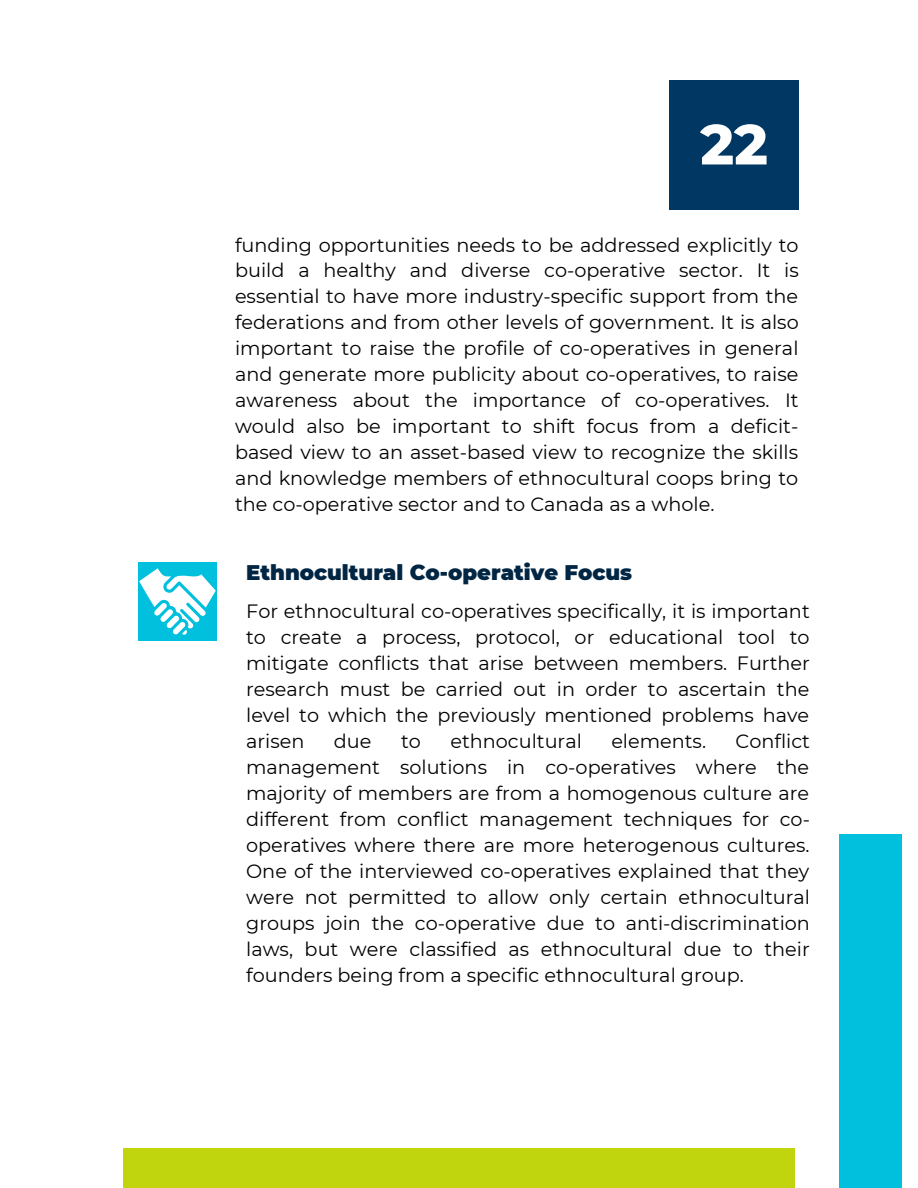
<style>
.page{position:relative;width:918px;height:1188px;background:#fff}
.page>*{position:absolute;margin:0;border:0;box-sizing:border-box;transform-origin:0 0}
.t1{font:800 56.4px "Montserrat";color:#fff}
.t2{font:900 21.15px "Montserrat";color:#002644}
.t3{font:19.2px/26px "Montserrat";color:#000;text-align:justify}
</style>
<div class="page">
<div style="left:669px;top:80px;width:130px;height:130px;background:#003863"></div>
<div style="left:839px;top:834px;width:63px;height:354px;background:#00c0de"></div>
<div style="left:138px;top:562px;width:79px;height:79px;background:#00c0de"></div>
<svg style="left:139px;top:568px;width:77px;height:67px"></svg>
<div style="left:123px;top:1148px;width:672px;height:40px;background:#c0d50e"></div>
<p class="t1" style="left:700px;top:110px;width:69px">22</p>
<p class="t3" style="left:235px;top:232px;width:565px">funding opportunities needs to be addressed explicitly to build a healthy and diverse co-operative sector. It is essential to have more industry-specific support from the federations and from other levels of government. It is also important to raise the profile of co-operatives in general and generate more publicity about co-operatives, to raise awareness about the importance of co-operatives. It would also be important to shift focus from a deficit&shy;based view to an asset-based view to recognize the skills and knowledge members of ethnocultural coops bring to the co-operative sector and to Canada as a whole.</p>
<p class="t2" style="left:246px;top:560px;width:388px">Ethnocultural Co-operative Focus</p>
<p class="t3" style="left:246px;top:598px;width:565px">For ethnocultural co-operatives specifically, it is important to create a process, protocol, or educational tool to mitigate conflicts that arise between members. Further research must be carried out in order to ascertain the level to which the previously mentioned problems have arisen</p>
<p class="t3" style="left:246px;top:728px;width:565px;text-indent:489px">Conflict management solutions in co-operatives where the majority of members are from a homogenous culture are different from conflict management techniques for co&shy;operatives where there are more heterogenous cultures.<br>One of the interviewed co-operatives explained that they were not permitted to allow only certain ethnocultural groups join the co-operative due to anti-discrimination laws, but were classified as ethnocultural due to their founders being from a specific ethnocultural group.</p>
<p class="t3" style="left:334px;top:728px;width:39px">due</p>
<p class="t3" style="left:401px;top:728px;width:21px">to</p>
<p class="t3" style="left:450px;top:728px;width:133px">ethnocultural</p>
<p class="t3" style="left:611px;top:728px;width:96px">elements.</p>
</div>
